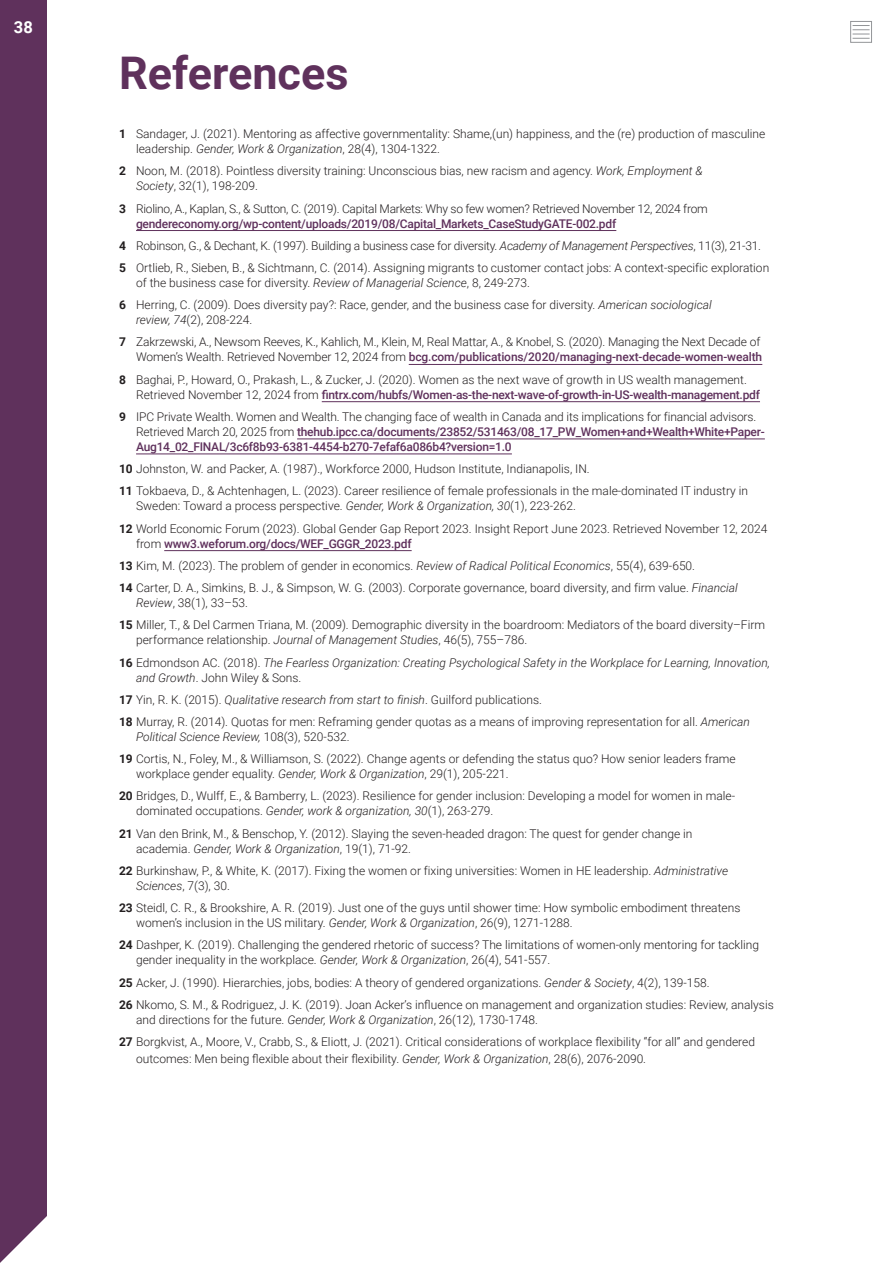
<style>
.page{position:relative;width:893px;height:1263px;background:#fff}
.page>*{position:absolute;margin:0;border:0;box-sizing:border-box;transform-origin:0 0}
.Purple_headings{font:700 45px "Roboto";color:#5f315c}
.Subhead_1_1{font:700 16.5px "Roboto";color:#fff}
.Footnotes{font:300 12px/15px "Roboto";color:#231f20}
.Footnotes-2{font:300 12px/15px "Roboto";letter-spacing:-.02em;color:#231f20}
.Footnotes-3{font:500 12px/15px "Roboto";letter-spacing:-.02em;color:#5f315c}
.Footnotes-4{font:italic 300 12px/15px "Roboto";color:#231f20}
.s1{font-weight:700}
.s2{font-style:italic}
.s3{font-weight:500;color:#5f315c}
.s4{font-weight:700;color:#231f20}
.s5{font-weight:300;color:#231f20}
.s6{font-weight:700;font-style:normal}
.s7{font-style:normal}
</style>
<div class="page">
<div style="left:0;top:0;width:47px;height:1263px;background:#5f315c"></div>
<svg style="left:0;top:1216px;width:47px;height:47px"></svg>
<hr style="left:136px;top:230px;width:480px;height:1px;background:#5f315c">
<hr style="left:409px;top:364px;width:353px;height:1px;background:#5f315c">
<hr style="left:322px;top:401px;width:438px;height:1px;background:#5f315c">
<hr style="left:297px;top:439px;width:468px;height:1px;background:#5f315c">
<hr style="left:136px;top:454px;width:376px;height:1px;background:#5f315c">
<hr style="left:164px;top:550px;width:248px;height:1px;background:#5f315c">
<div style="left:850px;top:21px;width:22px;height:22px;border:1px solid #939598"></div>
<svg style="left:853px;top:25px;width:17px;height:14px"></svg>
<p class="Subhead_1_1" style="left:14px;top:16px;width:20px">38</p>
<p class="Purple_headings" style="left:119px;top:42px;width:231px">References</p>
<p class="Footnotes" style="left:136px;top:126px;width:631px;text-indent:-17px"><span class="s1">1</span> Sandager, J. (2021). Mentoring as affective governmentality: Shame,(un) happiness, and the (re) production of masculine leadership. <span class="s2">Gender, Work &amp; Organization</span>, 28(4), 1304-1322.</p>
<p class="Footnotes" style="left:136px;top:163px;width:568px;text-indent:-17px"><span class="s1">2</span> Noon, M. (2018). Pointless diversity training: Unconscious bias, new racism and agency. <span class="s2">Work, Employment &amp;<br>Society</span>, 32(1), 198-209.</p>
<p class="Footnotes-2" style="left:136px;top:200px;width:573px;text-indent:-17px"><span class="s1">3</span> Riolino, A., Kaplan, S., &amp; Sutton, C. (2019). Capital Markets: Why so few women? Retrieved November 12, 2024 from <span class="s3">gendereconomy.org/wp-content/uploads/2019/08/Capital_Markets_CaseStudyGATE-002.pdf</span></p>
<p class="Footnotes-2" style="left:119px;top:238px;width:644px"><span class="s1">4</span> Robinson, G., &amp; Dechant, K. (1997). Building a business case for diversity. <span class="s2">Academy of Management Perspectives</span>, 11(3), 21-31.</p>
<p class="Footnotes" style="left:136px;top:260px;width:635px;text-indent:-17px"><span class="s1">5</span> Ortlieb, R., Sieben, B., &amp; Sichtmann, C. (2014). Assigning migrants to customer contact jobs: A context-specific exploration of the business case for diversity. <span class="s2">Review of Managerial Science</span>, 8, 249-273.</p>
<p class="Footnotes" style="left:136px;top:297px;width:577px;text-indent:-17px"><span class="s1">6</span> Herring, C. (2009). Does diversity pay?: Race, gender, and the business case for diversity. <span class="s2">American sociological review, 74</span>(2), 208-224.</p>
<p class="Footnotes" style="left:119px;top:334px;width:645px;text-align:right"><span class="s1">7</span> Zakrzewski, A., Newsom Reeves, K., Kahlich, M., Klein, M, Real Mattar, A., &amp; Knobel, S. (2020). Managing the Next Decade of<br>Women’s Wealth. Retrieved November 12, 2024 from <span class="s3">bcg.com/publications/2020/managing-next-decade-women-wealth</span></p>
<p class="Footnotes" style="left:136px;top:371px;width:625px;text-indent:-17px"><span class="s1">8</span> Baghai, P., Howard, O., Prakash, L., &amp; Zucker, J. (2020). Women as the next wave of growth in US wealth management.<br>Retrieved November 12, 2024 from <span class="s3">fintrx.com/hubfs/Women-as-the-next-wave-of-growth-in-US-wealth-management.pdf</span></p>
<p class="Footnotes-3" style="left:136px;top:409px;width:630px;text-indent:-17px"><span class="s4">9</span> <span class="s5">IPC Private Wealth. Women and Wealth. The changing face of wealth in Canada and its implications for financial advisors.<br>Retrieved March 20, 2025 from</span> thehub.ipcc.ca/documents/23852/531463/08_17_PW_Women+and+Wealth+White+Paper-<br>Aug14_02_FINAL/3c6f8b93-6381-4454-b270-7efaf6a086b4?version=1.0</p>
<p class="Footnotes" style="left:119px;top:461px;width:472px"><span class="s1">10</span> Johnston, W. and Packer, A. (1987)., Workforce 2000, Hudson Institute, Indianapolis, IN.</p>
<p class="Footnotes" style="left:136px;top:483px;width:613px;text-indent:-17px"><span class="s1">11</span> Tokbaeva, D., &amp; Achtenhagen, L. (2023). Career resilience of female professionals in the male‐dominated IT industry in<br>Sweden: Toward a process perspective. <span class="s2">Gender, Work &amp; Organization, 30</span>(1), 223-262.</p>
<p class="Footnotes" style="left:136px;top:520px;width:633px;text-indent:-17px"><span class="s1">12</span> World Economic Forum (2023). Global Gender Gap Report 2023. Insight Report June 2023. Retrieved November 12, 2024 from <span class="s3">www3.weforum.org/docs/WEF_GGGR_2023.pdf</span></p>
<p class="Footnotes" style="left:119px;top:558px;width:578px"><span class="s1">13</span> Kim, M. (2023). The problem of gender in economics. <span class="s2">Review of Radical Political Economics</span>, 55(4), 639-650.</p>
<p class="Footnotes" style="left:136px;top:580px;width:603px;text-indent:-17px"><span class="s1">14</span> Carter, D. A., Simkins, B. J., &amp; Simpson, W. G. (2003). Corporate governance, board diversity, and firm value. <span class="s2">Financial<br>Review</span>, 38(1), 33–53.</p>
<p class="Footnotes" style="left:136px;top:617px;width:630px;text-indent:-17px"><span class="s1">15</span> Miller, T., &amp; Del Carmen Triana, M. (2009). Demographic diversity in the boardroom: Mediators of the board diversity–Firm performance relationship. <span class="s2">Journal of Management Studies</span>, 46(5), 755–786.</p>
<p class="Footnotes-4" style="left:136px;top:654px;width:636px;text-indent:-17px"><span class="s6">16</span> <span class="s7">Edmondson AC. (2018).</span> The Fearless Organization: Creating Psychological Safety in the Workplace for Learning, Innovation, and Growth<span class="s7">. John Wiley &amp; Sons.</span></p>
<p class="Footnotes" style="left:119px;top:691px;width:424px"><span class="s1">17</span> Yin, R. K. (2015). <span class="s2">Qualitative research from start to finish</span>. Guilford publications.</p>
<p class="Footnotes" style="left:136px;top:714px;width:615px;text-indent:-17px"><span class="s1">18</span> Murray, R. (2014). Quotas for men: Reframing gender quotas as a means of improving representation for all. <span class="s2">American<br>Political Science Review,</span> 108(3), 520-532.</p>
<p class="Footnotes" style="left:136px;top:751px;width:601px;text-indent:-17px"><span class="s1">19</span> Cortis, N., Foley, M., &amp; Williamson, S. (2022). Change agents or defending the status quo? How senior leaders frame workplace gender equality. <span class="s2">Gender, Work &amp; Organization</span>, 29(1), 205-221.</p>
<p class="Footnotes" style="left:136px;top:788px;width:600px;text-indent:-17px"><span class="s1">20</span> Bridges, D., Wulff, E., &amp; Bamberry, L. (2023). Resilience for gender inclusion: Developing a model for women in male‐ dominated occupations. <span class="s2">Gender, work &amp; organization, 30</span>(1), 263-279.</p>
<p class="Footnotes" style="left:136px;top:825px;width:558px;text-indent:-17px"><span class="s1">21</span> Van den Brink, M., &amp; Benschop, Y. (2012). Slaying the seven‐headed dragon: The quest for gender change in academia. <span class="s2">Gender, Work &amp; Organization</span>, 19(1), 71-92.</p>
<p class="Footnotes" style="left:136px;top:863px;width:594px;text-indent:-17px"><span class="s1">22</span> Burkinshaw, P., &amp; White, K. (2017). Fixing the women or fixing universities: Women in HE leadership. <span class="s2">Administrative<br>Sciences</span>, 7(3), 30.</p>
<p class="Footnotes" style="left:136px;top:900px;width:606px;text-indent:-17px"><span class="s1">23</span> Steidl, C. R., &amp; Brookshire, A. R. (2019). Just one of the guys until shower time: How symbolic embodiment threatens women’s inclusion in the US military. <span class="s2">Gender, Work &amp; Organization</span>, 26(9), 1271-1288.</p>
<p class="Footnotes" style="left:136px;top:937px;width:625px;text-indent:-17px"><span class="s1">24</span> Dashper, K. (2019). Challenging the gendered rhetoric of success? The limitations of women‐only mentoring for tackling gender inequality in the workplace. <span class="s2">Gender, Work &amp; Organization</span>, 26(4), 541-557.</p>
<p class="Footnotes" style="left:119px;top:974px;width:592px"><span class="s1">25</span> Acker, J. (1990). Hierarchies, jobs, bodies: A theory of gendered organizations. <span class="s2">Gender &amp; Society</span>, 4(2), 139-158.</p>
<p class="Footnotes" style="left:136px;top:997px;width:639px;text-indent:-17px"><span class="s1">26</span> Nkomo, S. M., &amp; Rodriguez, J. K. (2019). Joan Acker’s influence on management and organization studies: Review, analysis and directions for the future. <span class="s2">Gender, Work &amp; Organization</span>, 26(12), 1730-1748.</p>
<p class="Footnotes" style="left:136px;top:1033px;width:621px;line-height:16.5px;text-indent:-17px"><span class="s1">27</span> Borgkvist, A., Moore, V., Crabb, S., &amp; Eliott, J. (2021). Critical considerations of workplace flexibility “for all” and gendered outcomes: Men being flexible about their flexibility. <span class="s2">Gender, Work &amp; Organization</span>, 28(6), 2076-2090.</p>
</div>
